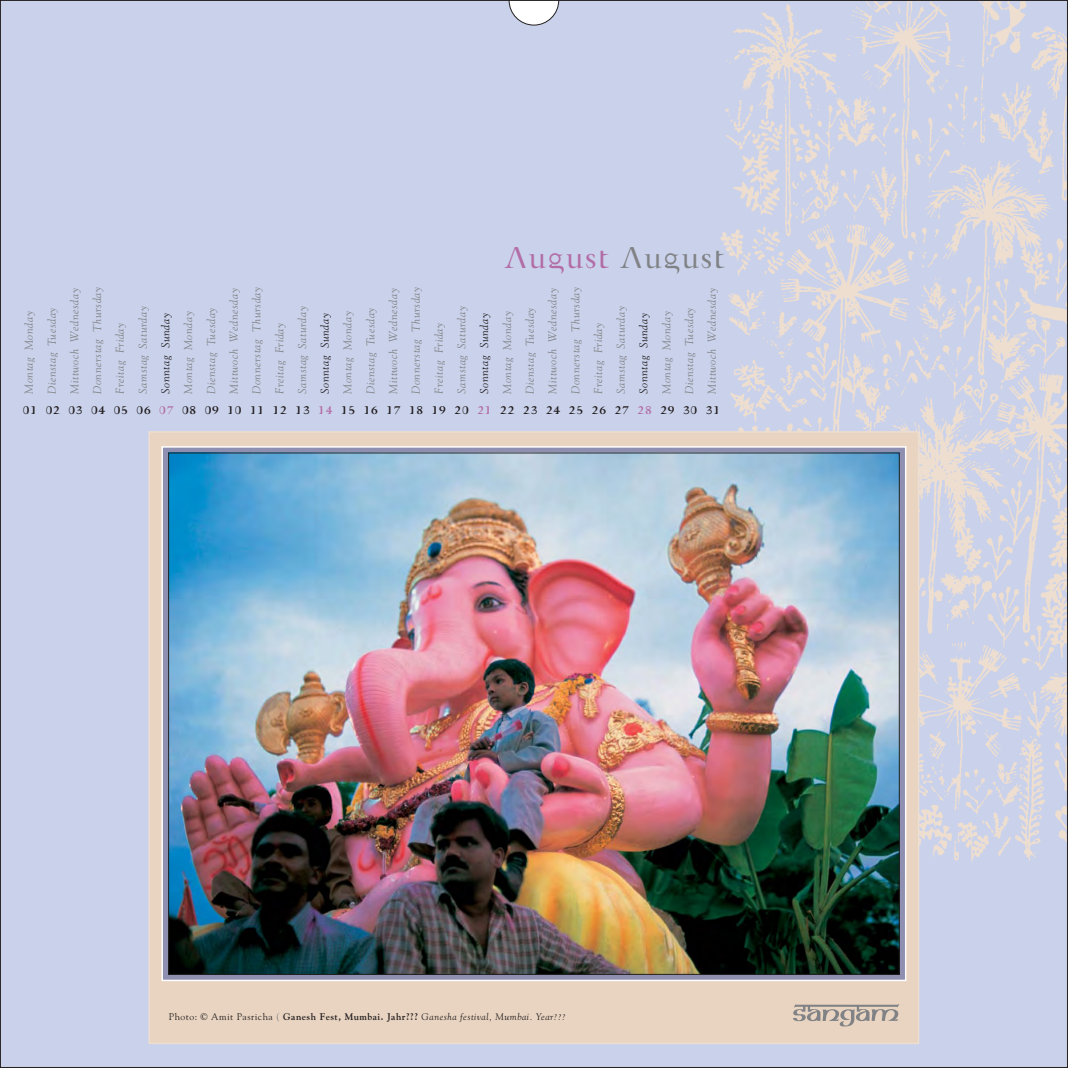
<style>
.page{position:relative;width:1068px;height:1068px;background:#fff}
.page>*{position:absolute;margin:0;border:0;box-sizing:border-box;transform-origin:0 0}
.t1{font:31.5px "AF Retrospecta Roman";letter-spacing:.05em;color:#b26da7}
.t2{font:11.38px/22.8px "DSV Goudy It";letter-spacing:.05em;color:#808285}
.t3{font:700 11.38px "AF Retrospecta";letter-spacing:.05em;color:#231f20}
.t4{font:11.38px "DSV Goudy It";letter-spacing:.05em;color:#231f20}
.t5{font:9.62px "DSV Goudy It";letter-spacing:.05em;color:#231f20}
.s1{color:#808285}
.s2{color:#b26da7}
.s3{font-family:"DSV Goudy Rg"}
.s4{font-family:"DSV Goudy Rg";color:#808285}
.s5{font-family:"DSV Goudy Bd"}
</style>
<div class="page">
<div style="left:0;top:0;width:1067px;height:1067px;background:#cad2eb"></div>
<img style="left:720px;top:2px;width:345px;height:866px">
<svg style="left:509px;top:2px;width:50px;height:23px"></svg>
<div style="left:149px;top:431px;width:770px;height:613px;background:#e9d4c1;border:1px solid #eeded0"></div>
<svg style="left:161px;top:446px;width:745px;height:535px;fill:#8f8fb2"></svg>
<svg style="left:793px;top:1004px;width:106px;height:22px"></svg>
<img style="left:170px;top:454px;width:727px;height:518px">
<h1 class="t1" style="left:504px;top:246px;width:221px">August <span class="s1">August</span></h1>
<p class="t2" style="left:18px;top:394px;width:108px;rotate:-90deg">Montag Monday<br>Dienstag Tuesday<br>Mittwoch Wednesday<br>Donnerstag Thursday<br>Freitag Friday<br>Samstag Saturday</p>
<p class="t2" style="left:178px;top:394px;width:108px;rotate:-90deg">Montag Monday<br>Dienstag Tuesday<br>Mittwoch Wednesday<br>Donnerstag Thursday<br>Freitag Friday<br>Samstag Saturday</p>
<p class="t2" style="left:337px;top:394px;width:108px;rotate:-90deg">Montag Monday<br>Dienstag Tuesday<br>Mittwoch Wednesday<br>Donnerstag Thursday<br>Freitag Friday<br>Samstag Saturday</p>
<p class="t2" style="left:496px;top:394px;width:108px;rotate:-90deg">Montag Monday<br>Dienstag Tuesday<br>Mittwoch Wednesday<br>Donnerstag Thursday<br>Freitag Friday<br>Samstag Saturday</p>
<p class="t2" style="left:656px;top:394px;width:107px;rotate:-90deg">Montag Monday<br>Dienstag Tuesday<br>Mittwoch Wednesday</p>
<p class="t3" style="left:23px;top:406px;width:698px">01 02 03 04 05 06 <span class="s2">07</span> 08 09 10 11 12 13 <span class="s2">14</span> 15 16 17 18 19 20 <span class="s2">21</span> 22 23 24 25 26 27 <span class="s2">28</span> 29 30 31</p>
<p class="t4" style="left:161px;top:394px;width:82px;rotate:-90deg">Sonntag Sunday</p>
<p class="t4" style="left:320px;top:394px;width:82px;rotate:-90deg">Sonntag Sunday</p>
<p class="t4" style="left:479px;top:394px;width:82px;rotate:-90deg">Sonntag Sunday</p>
<p class="t4" style="left:638px;top:394px;width:82px;rotate:-90deg">Sonntag Sunday</p>
<p class="t5" style="left:169px;top:1012px;width:399px"><span class="s3">Photo: © Amit Pasricha</span> <span class="s4">(</span> <span class="s5">Ganesh Fest, Mumbai. Jahr???</span> Ganesha festival, Mumbai. Year???</p>
</div>
